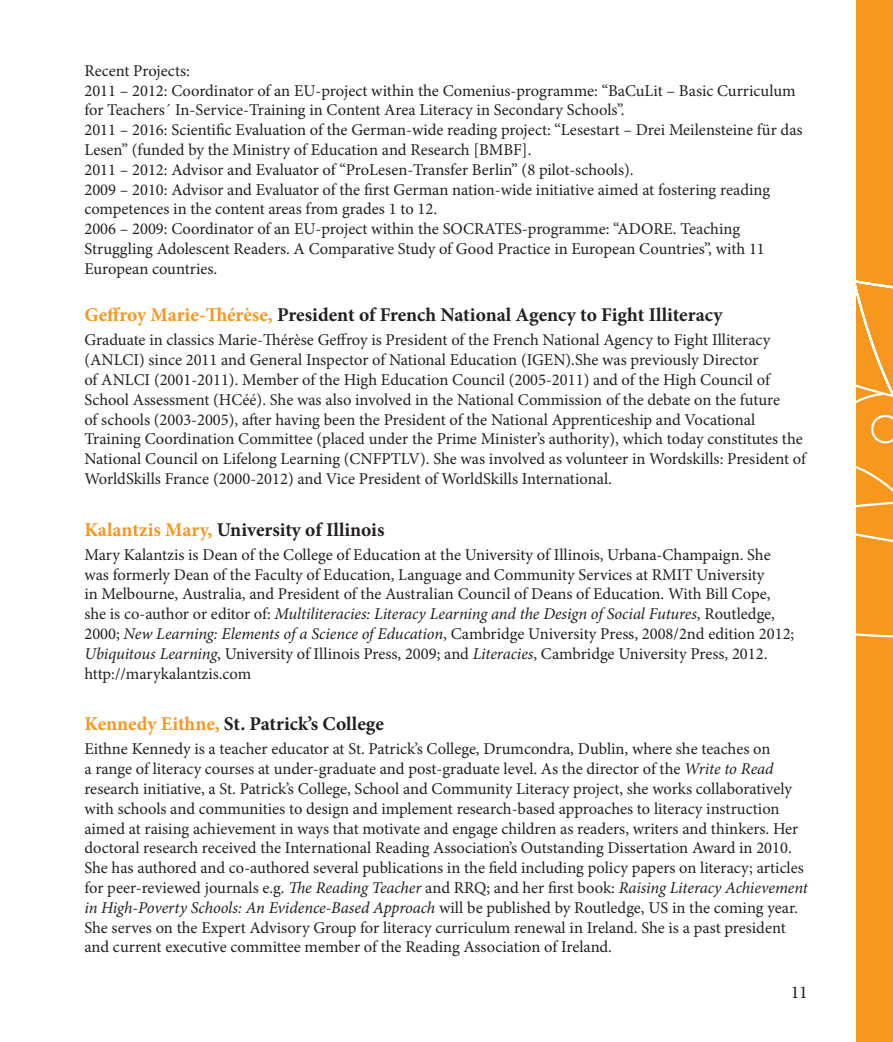
<style>
.page{position:relative;width:893px;height:1042px;background:#fff}
.page>*{position:absolute;margin:0;border:0;box-sizing:border-box;transform-origin:0 0}
.t1{font:700 19.5px "Minion Pro";color:#231f20}
.t2{font:18px "Minion Pro";color:#231f20}
.t3{font:16.5px/19.8px "Minion Pro";color:#231f20}
.s1{color:#f7971d}
.s2{font-style:italic}
</style>
<div class="page">
<div style="left:856px;top:0;width:37px;height:1042px;background:#f7971d"></div>
<svg style="left:856px;top:280px;width:37px;height:358px"></svg>
<p class="t3" style="left:84px;top:61px;width:107px">Recent Projects:</p>
<p class="t3" style="left:84px;top:80px;width:713px">2011 – 2012: Coordinator of an EU-project within the Comenius-programme: “BaCuLit – Basic Curriculum for Teachers´ In-Service-Training in Content Area Literacy in Secondary Schools”.</p>
<p class="t3" style="left:84px;top:120px;width:720px">2011 – 2016: Scientific Evaluation of the German-wide reading project: “Lesestart – Drei Meilensteine für das<br>Lesen” (funded by the Ministry of Education and Research [BMBF].</p>
<p class="t3" style="left:84px;top:160px;width:551px">2011 – 2012: Advisor and Evaluator of “ProLesen-Transfer Berlin” (8 pilot-schools).</p>
<p class="t3" style="left:84px;top:179px;width:687px">2009 – 2010: Advisor and Evaluator of the first German nation-wide initiative aimed at fostering reading competences in the content areas from grades 1 to 12.</p>
<p class="t3" style="left:84px;top:219px;width:682px">2006 – 2009: Coordinator of an EU-project within the SOCRATES-programme: “ADORE. Teaching<br>Struggling Adolescent Readers. A Comparative Study of Good Practice in European Countries”, with 11<br>European countries.</p>
<p class="t1" style="left:84px;top:301px;width:640px"><span class="s1">Geffroy Marie-Thérèse,</span> President of French National Agency to Fight Illiteracy</p>
<p class="t3" style="left:84px;top:330px;width:723px">Graduate in classics Marie-Thérèse Geffroy is President of the French National Agency to Fight Illiteracy (ANLCI) since 2011 and General Inspector of National Education (IGEN).She was previously Director<br>of ANLCI (2001-2011). Member of the High Education Council (2005-2011) and of the High Council of School Assessment (HCéé). She was also involved in the National Commission of the debate on the future<br>of schools (2003-2005), after having been the President of the National Apprenticeship and Vocational Training Coordination Committee (placed under the Prime Minister’s authority), which today constitutes the National Council on Lifelong Learning (CNFPTLV). She was involved as volunteer in Wordskills: President of WorldSkills France (2000-2012) and Vice President of WorldSkills International.</p>
<p class="t1" style="left:84px;top:516px;width:302px"><span class="s1">Kalantzis Mary,</span> University of Illinois</p>
<p class="t3" style="left:84px;top:545px;width:711px">Mary Kalantzis is Dean of the College of Education at the University of Illinois, Urbana-Champaign. She was formerly Dean of the Faculty of Education, Language and Community Services at RMIT University<br>in Melbourne, Australia, and President of the Australian Council of Deans of Education. With Bill Cope, she is co-author or editor of: <span class="s2">Multiliteracies: Literacy Learning and the Design of Social Futures</span>, Routledge, 2000; <span class="s2">New Learning: Elements of a Science of Education</span>, Cambridge University Press, 2008/2nd edition 2012; <span class="s2">Ubiquitous Learning</span>, University of Illinois Press, 2009; and <span class="s2">Literacies</span>, Cambridge University Press, 2012. http://marykalantzis.com</p>
<p class="t1" style="left:84px;top:710px;width:301px"><span class="s1">Kennedy Eithne,</span> St. Patrick’s College</p>
<p class="t3" style="left:84px;top:739px;width:725px">Eithne Kennedy is a teacher educator at St. Patrick’s College, Drumcondra, Dublin, where she teaches on<br>a range of literacy courses at under-graduate and post-graduate level. As the director of the <span class="s2">Write to Read </span>research initiative, a St. Patrick’s College, School and Community Literacy project, she works collaboratively with schools and communities to design and implement research-based approaches to literacy instruction aimed at raising achievement in ways that motivate and engage children as readers, writers and thinkers. Her doctoral research received the International Reading Association’s Outstanding Dissertation Award in 2010.<br>She has authored and co-authored several publications in the field including policy papers on literacy; articles for peer-reviewed journals e.g. <span class="s2">The Reading Teacher</span> and RRQ; and her first book: <span class="s2">Raising Literacy Achievement in High-Poverty Schools: An Evidence-Based Approach</span> will be published by Routledge, US in the coming year.<br>She serves on the Expert Advisory Group for literacy curriculum renewal in Ireland. She is a past president and current executive committee member of the Reading Association of Ireland.</p>
<p class="t2" style="left:791px;top:980px;width:19px">11</p>
</div>
